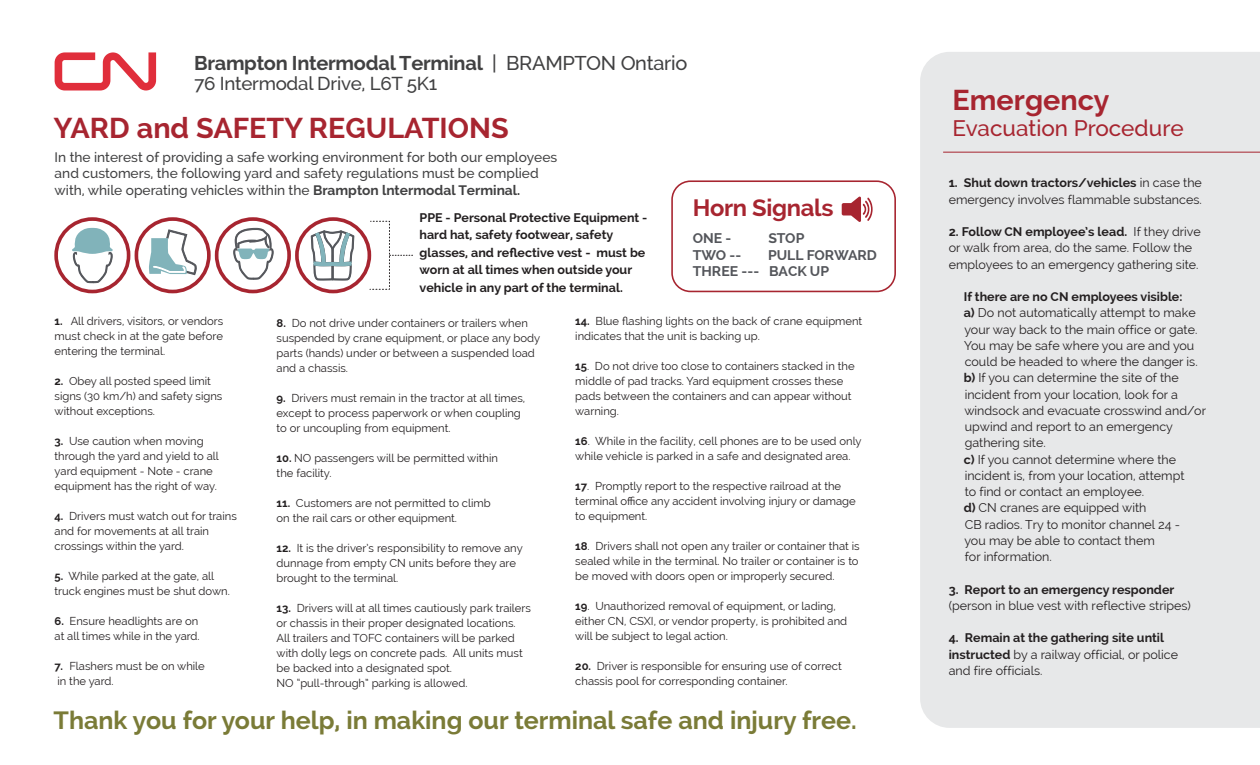
<style>
.page{position:relative;width:1260px;height:765px;background:#fff}
.page>*{position:absolute;margin:0;border:0;box-sizing:border-box;transform-origin:0 0}
.t1{font:700 28.75px "Raleway";color:#a72530}
.t2{font:700 25px "Raleway";color:#7a7b37}
.t3{font:700 23.75px "Raleway";letter-spacing:-.015em;color:#a72530}
.t4{font:500 22.5px "Raleway";color:#a72530}
.t5{font:700 20px "Raleway";letter-spacing:-.015em;color:#414142}
.t6{font:500 18.75px "Raleway";letter-spacing:-.015em;color:#414142}
.t7{font:700 14px/16.1px "Raleway";color:#54565b}
.t8{font:500 13.75px/16.2px "Raleway";color:#414142}
.t9{font:12.5px/16.2px "Raleway";color:#231f20}
.t10{font:700 12.5px/17.5px "Raleway";color:#231f20}
.t11{font:11.25px/15px "Raleway";color:#231f20}
.s1{font-weight:500}
.s2{font-weight:700}
</style>
<div class="page">
<div style="left:920px;top:52px;width:340px;height:676px;background:#e7e8e9"></div>
<svg style="left:55px;top:52px;width:101px;height:39px"></svg>
<hr style="left:943px;top:152px;width:317px;height:1px;background:#a72530">
<div style="left:671px;top:180px;width:225px;height:112px;border:2px solid #a72530;border-radius:18px"></div>
<svg style="left:842px;top:196px;width:31px;height:26px"></svg>
<div style="left:135px;top:217px;width:76px;height:76px;border:4px solid #a72530;border-radius:50%"></div>
<svg style="left:149px;top:229px;width:48px;height:47px"></svg>
<div style="left:215px;top:217px;width:76px;height:76px;border:4px solid #a72530;border-radius:50%"></div>
<svg style="left:233px;top:228px;width:41px;height:52px"></svg>
<div style="left:54px;top:217px;width:76px;height:76px;border:4px solid #a72530;border-radius:50%"></div>
<svg style="left:72px;top:228px;width:41px;height:55px"></svg>
<div style="left:295px;top:217px;width:76px;height:76px;border:4px solid #a72530;border-radius:50%"></div>
<svg style="left:311px;top:217px;width:44px;height:64px"></svg>
<svg style="left:370px;top:221px;width:43px;height:69px"></svg>
<h3 class="t5" style="left:194px;top:51px;width:495px">Brampton Intermodal Terminal <span class="s1">| BRAMPTON Ontario</span></h3>
<h3 class="t6" style="left:194px;top:72px;width:245px">76 Intermodal Drive, L6T 5K1</h3>
<h1 class="t1" style="left:54px;top:112px;width:456px">YARD and SAFETY REGULATIONS</h1>
<p class="t8" style="left:55px;top:149px;width:504px">In the interest of providing a safe working environment for both our employees and customers, the following yard and safety regulations must be complied with, while operating vehicles within the <span class="s2">Brampton lntermodal Terminal.</span></p>
<p class="t10" style="left:420px;top:209px;width:229px">PPE - Personal Protective Equipment -</p>
<p class="t10" style="left:420px;top:226px;width:227px">hard hat, safety footwear, safety glasses, and reflective vest - must be worn at all times when outside your vehicle in any part of the terminal.</p>
<h3 class="t3" style="left:693px;top:194px;width:142px">Horn Signals</h3>
<p class="t7" style="left:693px;top:230px;width:40px">ONE -</p>
<p class="t7" style="left:768px;top:230px;width:38px">STOP</p>
<p class="t7" style="left:693px;top:247px;width:50px">TWO --</p>
<p class="t7" style="left:693px;top:247px;width:186px;text-indent:75px">PULL FORWARD<br>THREE --- BACK UP</p>
<p class="t11" style="left:55px;top:314px;width:170px;text-align:justify"><span class="s2">1.</span> All drivers, visitors, or vendors must check in at the gate before entering the terminal.</p>
<p class="t11" style="left:55px;top:374px;width:169px"><span class="s2">2.</span> Obey all posted speed limit signs (30 km/h) and safety signs without exceptions.</p>
<p class="t11" style="left:55px;top:434px;width:166px"><span class="s2">3.</span> Use caution when moving through the yard and yield to all yard equipment - Note - crane equipment has the right of way.</p>
<p class="t11" style="left:55px;top:509px;width:184px"><span class="s2">4.</span> Drivers must watch out for trains and for movements at all train crossings within the yard.</p>
<p class="t11" style="left:55px;top:569px;width:177px"><span class="s2">5.</span> While parked at the gate, all truck engines must be shut down.</p>
<p class="t11" style="left:55px;top:614px;width:147px"><span class="s2">6.</span> Ensure headlights are on at all times while in the yard.</p>
<p class="t11" style="left:55px;top:659px;width:152px"><span class="s2">7.</span> Flashers must be on while in the yard.</p>
<p class="t11" style="left:277px;top:315px;width:265px"><span class="s2">8.</span> Do not drive under containers or trailers when suspended by crane equipment, or place any body parts (hands) under or between a suspended load and a chassis.</p>
<p class="t11" style="left:277px;top:390px;width:250px"><span class="s2">9.</span> Drivers must remain in the tractor at all times, except to process paperwork or when coupling to or uncoupling from equipment.</p>
<p class="t11" style="left:277px;top:450px;width:223px"><span class="s2">10.</span> NO passengers will be permitted within the facility.</p>
<p class="t11" style="left:277px;top:495px;width:216px"><span class="s2">11.</span> Customers are not permitted to climb on the rail cars or other equipment.</p>
<p class="t11" style="left:277px;top:540px;width:248px"><span class="s2">12.</span> It is the driver’s responsibility to remove any dunnage from empty CN units before they are brought to the terminal.</p>
<p class="t11" style="left:277px;top:600px;width:256px"><span class="s2">13.</span> Drivers will at all times cautiously park trailers or chassis in their proper designated locations.<br>All trailers and TOFC containers will be parked with dolly legs on concrete pads. All units must be backed into a designated spot.<br>NO “pull-through” parking is allowed.</p>
<p class="t11" style="left:575px;top:314px;width:289px"><span class="s2">14.</span> Blue flashing lights on the back of crane equipment indicates that the unit is backing up.</p>
<p class="t11" style="left:575px;top:359px;width:281px"><span class="s2">15</span>. Do not drive too close to containers stacked in the middle of pad tracks. Yard equipment crosses these pads between the containers and can appear without warning.</p>
<p class="t11" style="left:575px;top:434px;width:288px"><span class="s2">16</span>. While in the facility, cell phones are to be used only while vehicle is parked in a safe and designated area.</p>
<p class="t11" style="left:575px;top:479px;width:282px"><span class="s2">17</span>. Promptly report to the respective railroad at the terminal office any accident involving injury or damage to equipment.</p>
<p class="t11" style="left:575px;top:539px;width:286px;text-align:justify"><span class="s2">18</span>. Drivers shall not open any trailer or container that is sealed while in the terminal. No trailer or container is to be moved with doors open or improperly secured.</p>
<p class="t11" style="left:575px;top:599px;width:273px"><span class="s2">19</span>. Unauthorized removal of equipment, or lading, either CN, CSXI, or vendor property, is prohibited and will be subject to legal action.</p>
<p class="t11" style="left:575px;top:659px;width:268px"><span class="s2">20.</span> Driver is responsible for ensuring use of correct chassis pool for corresponding container.</p>
<h2 class="t2" style="left:54px;top:706px;width:805px">Thank you for your help, in making our terminal safe and injury free.</h2>
<h1 class="t1" style="left:953px;top:84px;width:158px">Emergency</h1>
<h3 class="t4" style="left:953px;top:115px;width:233px">Evacuation Procedure</h3>
<p class="t9" style="left:949px;top:175px;width:255px"><span class="s2">1. Shut down tractors/vehicles</span> in case the emergency involves flammable substances.</p>
<p class="t9" style="left:949px;top:224px;width:254px"><span class="s2">2. Follow CN employee’s lead.</span> If they drive or walk from area, do the same. Follow the employees to an emergency gathering site.</p>
<p class="t9" style="left:964px;top:289px;width:244px"><span class="s2">If there are no CN employees visible:<br>a)</span> Do not automatically attempt to make your way back to the main office or gate.<br>You may be safe where you are and you could be headed to where the danger is. <span class="s2">b)</span> If you can determine the site of the incident from your location, look for a windsock and evacuate crosswind and/or upwind and report to an emergency gathering site.<br><span class="s2">c)</span> If you cannot determine where the incident is, from your location, attempt<br>to find or contact an employee.<br><span class="s2">d)</span> CN cranes are equipped with<br>CB radios. Try to monitor channel 24 -<br>you may be able to contact them<br>for information.</p>
<p class="t10" style="left:949px;top:581px;width:227px">3. Report to an emergency responder</p>
<p class="t9" style="left:949px;top:597px;width:244px">(person in blue vest with reflective stripes)</p>
<p class="t9" style="left:949px;top:630px;width:231px"><span class="s2">4. Remain at the gathering site until instructed</span> by a railway official, or police and fire officials.</p>
</div>
